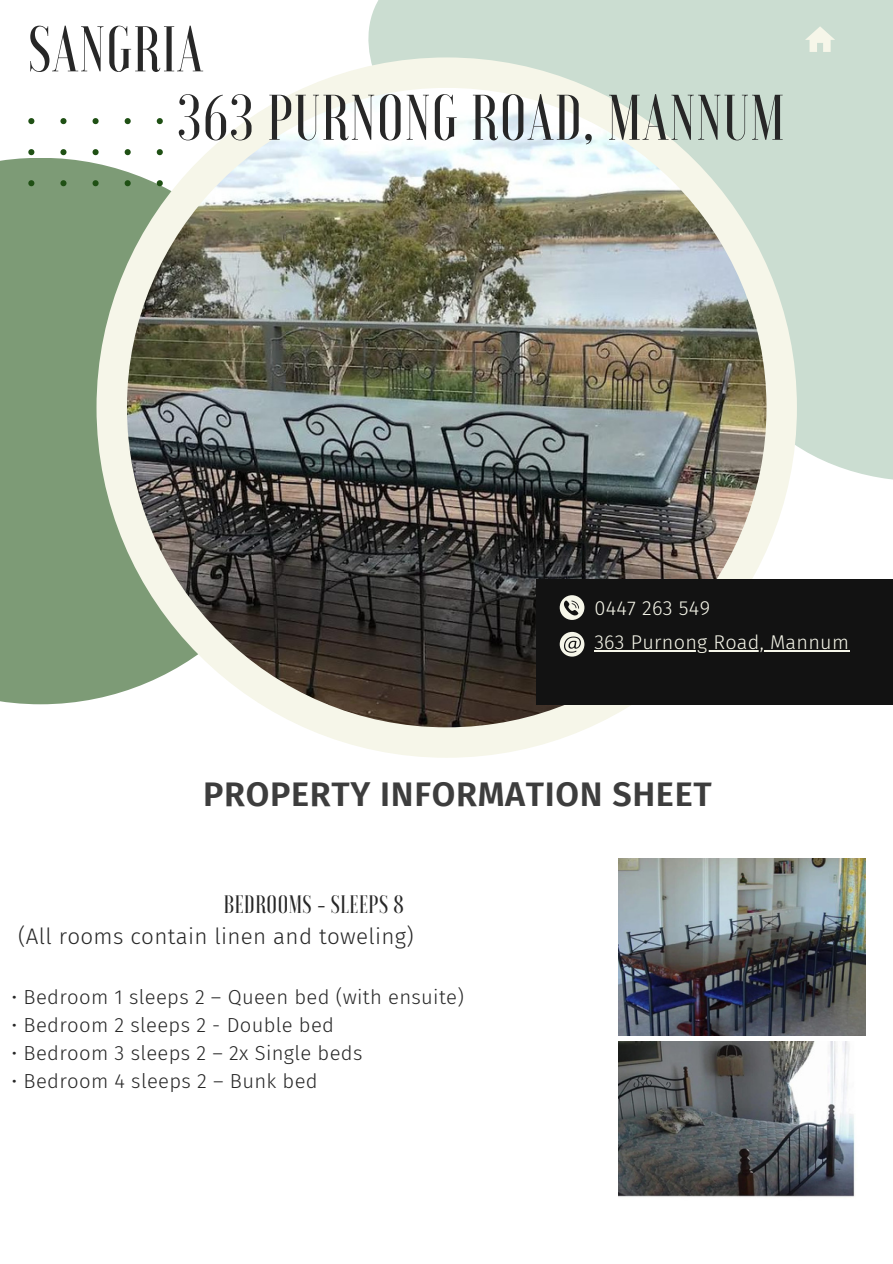
<style>
.page{position:relative;width:893px;height:1264px;background:#fff}
.page>*{position:absolute;margin:0;border:0;box-sizing:border-box;transform-origin:0 0}
.t1{font:500 64.35px "Voga";letter-spacing:.02em;color:#272727}
.t2{font:600 34.2px "Fira Sans";letter-spacing:.02em;color:#3d3d3d}
.t3{font:500 25.2px "Voga";letter-spacing:.02em;color:#272727}
.t4{font:300 22.35px "Fira Sans";letter-spacing:.015em;color:#272727}
.t5{font:300 20.25px "Fira Sans";letter-spacing:.015em;color:#272727}
.t6{font:300 20.1px "Fira Sans";letter-spacing:.015em;color:#f6f6e9}
.t7{font:300 19.8px "Fira Sans";letter-spacing:.015em;color:#f6f6e9}
</style>
<div class="page">
<div style="left:368px;top:0;width:524px;height:505px;background:#cbddd1"></div>
<div style="left:0;top:158px;width:314px;height:546px;background:#7d9b76"></div>
<div style="left:96px;top:57px;width:700px;height:700px;background:#f6f6e9;border-radius:50%"></div>
<img style="left:127px;top:88px;width:639px;height:639px;border-radius:50%">
<svg style="left:28px;top:118px;width:148px;height:80px"></svg>
<img style="left:618px;top:859px;width:247px;height:176px">
<img style="left:618px;top:1041px;width:238px;height:156px">
<div style="left:537px;top:579px;width:355px;height:125px;background:#121212"></div>
<svg style="left:559px;top:595px;width:25px;height:25px"></svg>
<svg style="left:559px;top:632px;width:25px;height:24px"></svg>
<hr style="left:594px;top:650px;width:255px;height:1px;background:#f6f6e9">
<svg style="left:805px;top:26px;width:30px;height:26px"></svg>
<p class="t1" style="left:28px;top:17px;width:177px">SANGRIA</p>
<p class="t1" style="left:177px;top:85px;width:609px">363 PURNONG ROAD, MANNUM</p>
<p class="t6" style="left:594px;top:596px;width:117px">0447 263 549</p>
<p class="t7" style="left:594px;top:630px;width:256px">363 Purnong Road, Mannum</p>
<p class="t2" style="left:203px;top:773px;width:510px">PROPERTY INFORMATION SHEET</p>
<p class="t3" style="left:224px;top:891px;width:181px">BEDROOMS - SLEEPS 8</p>
<p class="t4" style="left:18px;top:923px;width:397px">(All rooms contain linen and toweling)</p>
<p class="t5" style="left:12px;top:984px;width:454px">• Bedroom 1 sleeps 2 – Queen bed (with ensuite)</p>
<p class="t5" style="left:12px;top:1013px;width:324px">• Bedroom 2 sleeps 2 - Double bed</p>
<p class="t5" style="left:12px;top:1041px;width:352px">• Bedroom 3 sleeps 2 – 2x Single beds</p>
<p class="t5" style="left:12px;top:1069px;width:307px">• Bedroom 4 sleeps 2 – Bunk bed</p>
</div>
